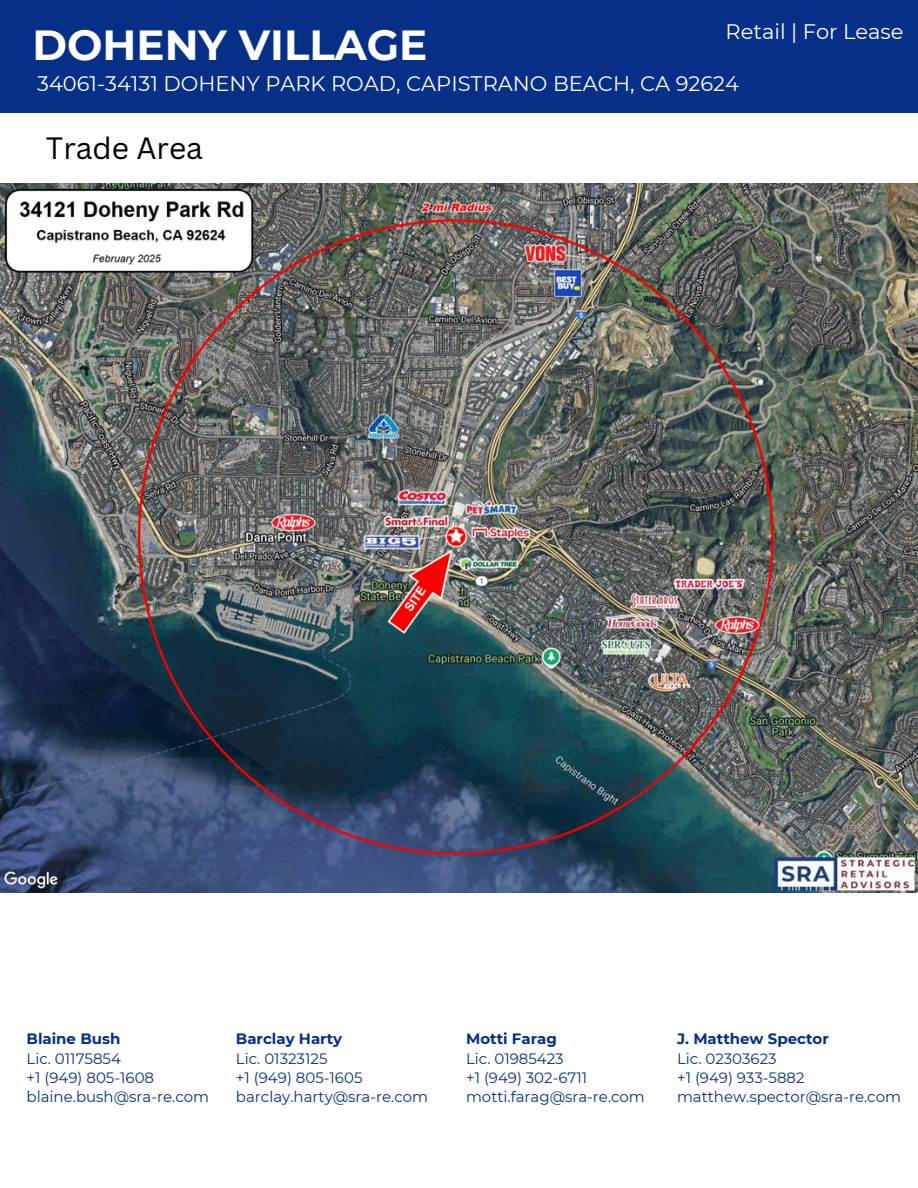
<style>
.page{position:relative;width:918px;height:1188px;background:#fff}
.page>*{position:absolute;margin:0;border:0;box-sizing:border-box;transform-origin:0 0}
.t1{font:700 42px "Montserrat";color:#fff}
.t2{font:30px "Canva Sans";color:#000}
.t3{font:21px "Montserrat";color:#fff}
.t4{font:15px "Montserrat";color:#062f87}
.t5{font:700 15px "Montserrat";color:#062f87}
</style>
<div class="page">
<div style="left:0;top:0;width:918px;height:112px;background:#062f87"></div>
<img style="left:0;top:183px;width:918px;height:709px">
<h2 class="t3" style="left:726px;top:18px;width:179px">Retail | For Lease</h2>
<h1 class="t1" style="left:32px;top:19px;width:396px">DOHENY VILLAGE</h1>
<h3 class="t3" style="left:37px;top:71px;width:703px">34061-34131 DOHENY PARK ROAD, CAPISTRANO BEACH, CA 92624</h3>
<p class="t2" style="left:46px;top:126px;width:159px">Trade Area</p>
<p class="t5" style="left:27px;top:1030px;width:95px">Blaine Bush</p>
<p class="t4" style="left:27px;top:1049px;width:96px">Lic. 01175854</p>
<p class="t4" style="left:27px;top:1068px;width:129px">+1 (949) 805-1608</p>
<p class="t4" style="left:27px;top:1087px;width:184px">blaine.bush@sra-re.com</p>
<p class="t5" style="left:236px;top:1030px;width:108px">Barclay Harty</p>
<p class="t4" style="left:236px;top:1049px;width:93px">Lic. 01323125</p>
<p class="t4" style="left:236px;top:1068px;width:128px">+1 (949) 805-1605</p>
<p class="t4" style="left:236px;top:1087px;width:194px">barclay.harty@sra-re.com</p>
<p class="t5" style="left:466px;top:1030px;width:92px">Motti Farag</p>
<p class="t4" style="left:466px;top:1049px;width:99px">Lic. 01985423</p>
<p class="t4" style="left:466px;top:1068px;width:123px">+1 (949) 302-6711</p>
<p class="t4" style="left:466px;top:1087px;width:180px">motti.farag@sra-re.com</p>
<p class="t5" style="left:677px;top:1030px;width:153px">J. Matthew Spector</p>
<p class="t4" style="left:677px;top:1049px;width:101px">Lic. 02303623</p>
<p class="t4" style="left:677px;top:1068px;width:129px">+1 (949) 933-5882</p>
<p class="t4" style="left:677px;top:1087px;width:225px">matthew.spector@sra-re.com</p>
</div>
